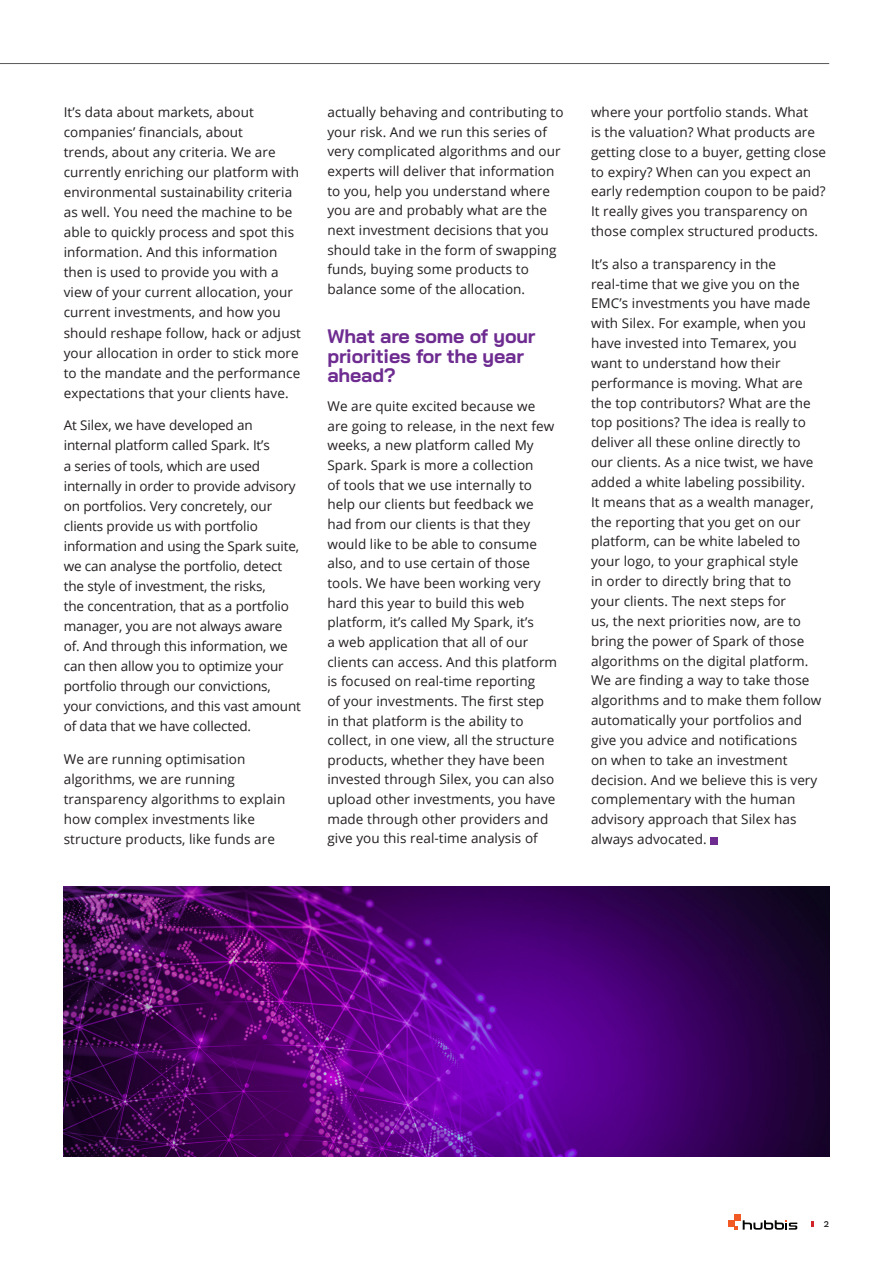
<style>
.page{position:relative;width:893px;height:1263px;background:#fff}
.page>*{position:absolute;margin:0;border:0;box-sizing:border-box;transform-origin:0 0}
.Subtitle{font:700 19.5px/19.6px "Bai Jamjuree";letter-spacing:-.01em;color:#6e2c91}
.content_style_no_hyp{font:13.5px/19.8px "Open Sans";letter-spacing:.005em;color:#231f20}
.t1{font:12px "National";color:#231f20}
</style>
<div class="page">
<hr style="left:0;top:63px;width:829px;height:1px;background:#57585a">
<svg style="left:811px;top:1221px;width:2px;height:6px"></svg>
<svg style="left:743px;top:1220px;width:54px;height:9px"></svg>
<div style="left:734px;top:1214px;width:7px;height:6px;background:#f15a24"></div>
<svg style="left:728px;top:1220px;width:9px;height:9px"></svg>
<div style="left:710px;top:837px;width:7px;height:7px;background:#6e2c91"></div>
<img style="left:64px;top:887px;width:765px;height:269px">
<p class="content_style_no_hyp" style="left:64px;top:102px;width:239px">It’s data about markets, about companies’ financials, about<br>trends, about any criteria. We are currently enriching our platform with environmental sustainability criteria as well. You need the machine to be able to quickly process and spot this information. And this information then is used to provide you with a view of your current allocation, your current investments, and how you should reshape follow, hack or adjust your allocation in order to stick more to the mandate and the performance expectations that your clients have.</p>
<p class="content_style_no_hyp" style="left:64px;top:415px;width:239px">At Silex, we have developed an internal platform called Spark. It’s<br>a series of tools, which are used internally in order to provide advisory on portfolios. Very concretely, our clients provide us with portfolio information and using the Spark suite, we can analyse the portfolio, detect the style of investment, the risks,<br>the concentration, that as a portfolio manager, you are not always aware of. And through this information, we can then allow you to optimize your portfolio through our convictions, your convictions, and this vast amount of data that we have collected.</p>
<p class="content_style_no_hyp" style="left:64px;top:749px;width:223px">We are running optimisation algorithms, we are running transparency algorithms to explain how complex investments like structure products, like funds are</p>
<p class="content_style_no_hyp" style="left:327px;top:102px;width:238px">actually behaving and contributing to your risk. And we run this series of very complicated algorithms and our experts will deliver that information to you, help you understand where you are and probably what are the next investment decisions that you should take in the form of swapping funds, buying some products to balance some of the allocation.</p>
<p class="Subtitle" style="left:327px;top:326px;width:209px">What are some of your priorities for the year ahead?</p>
<p class="content_style_no_hyp" style="left:327px;top:396px;width:231px">We are quite excited because we are going to release, in the next few weeks, a new platform called My Spark. Spark is more a collection<br>of tools that we use internally to help our clients but feedback we had from our clients is that they would like to be able to consume also, and to use certain of those tools. We have been working very hard this year to build this web platform, it’s called My Spark, it’s<br>a web application that all of our clients can access. And this platform is focused on real-time reporting<br>of your investments. The first step in that platform is the ability to collect, in one view, all the structure products, whether they have been invested through Silex, you can also upload other investments, you have made through other providers and give you this real-time analysis of</p>
<p class="content_style_no_hyp" style="left:591px;top:102px;width:237px">where your portfolio stands. What<br>is the valuation? What products are getting close to a buyer, getting close to expiry? When can you expect an early redemption coupon to be paid?<br>It really gives you transparency on those complex structured products.</p>
<p class="content_style_no_hyp" style="left:591px;top:253px;width:232px">It’s also a transparency in the real-time that we give you on the<br>EMC’s investments you have made with Silex. For example, when you have invested into Temarex, you want to understand how their performance is moving. What are the top contributors? What are the top positions? The idea is really to deliver all these online directly to our clients. As a nice twist, we have added a white labeling possibility.<br>It means that as a wealth manager, the reporting that you get on our platform, can be white labeled to your logo, to your graphical style<br>in order to directly bring that to your clients. The next steps for<br>us, the next priorities now, are to bring the power of Spark of those algorithms on the digital platform.<br>We are finding a way to take those algorithms and to make them follow automatically your portfolios and give you advice and notifications<br>on when to take an investment decision. And we believe this is very complementary with the human advisory approach that Silex has always advocated.</p>
<p class="t1" style="left:824px;top:1215px;width:7px">2</p>
</div>
